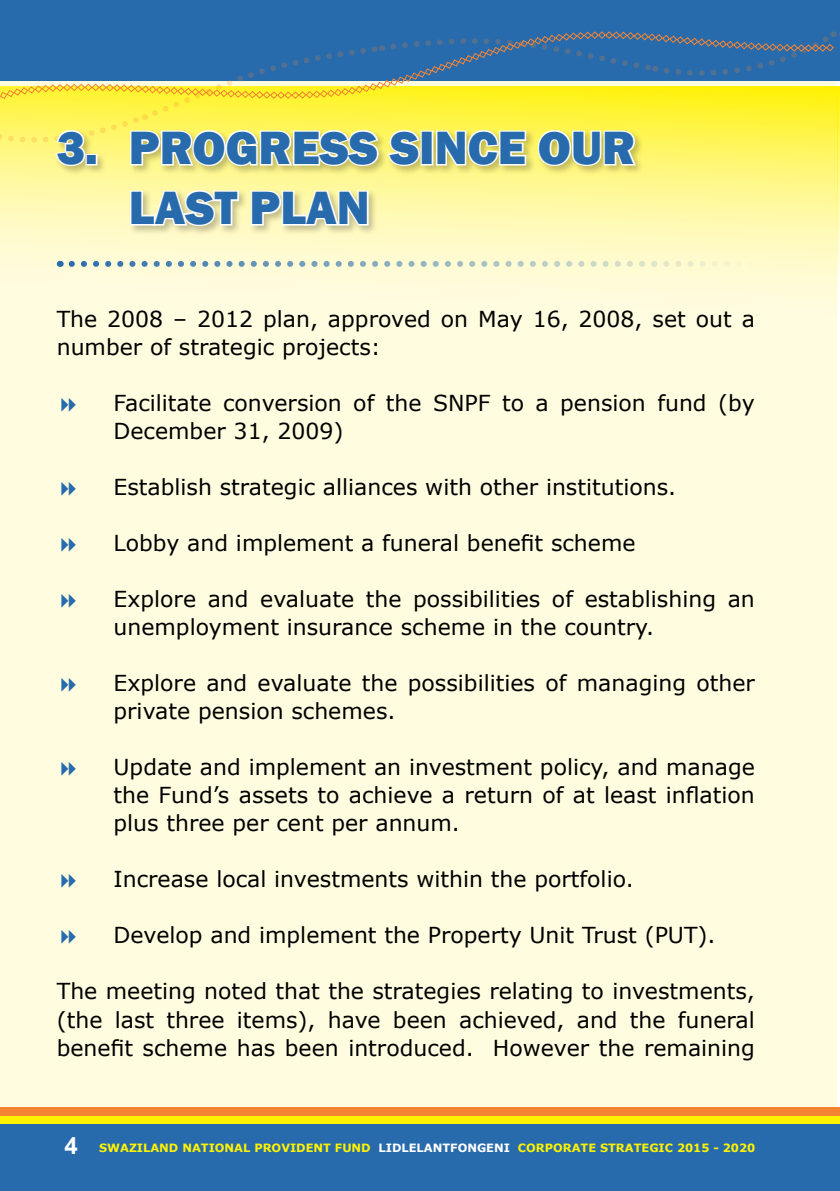
<style>
.page{position:relative;width:840px;height:1191px;background:#fff}
.page>*{position:absolute;margin:0;border:0;box-sizing:border-box;transform-origin:0 0}
.t1{font:800 48px/60px "Franklin Gothic";color:#286bac}
.t2{font:22px/28px "Verdana";color:#000}
.t3{font:700 11.4px "Verdana";color:#fff200}
.s1{font-family:"Arial";font-size:24px;color:#fff}
.s2{color:#fff}
</style>
<div class="page">
<div style="left:0;top:0;width:836px;height:1191px;background:#fffcdf"></div>
<svg style="left:0;top:235px;width:836px;height:46px;fill:#fffbd0"></svg>
<div style="left:0;top:0;width:837px;height:80px;background:#286bac"></div>
<hr style="left:836px;top:86px;width:3px;height:315px;background:#fff200">
<hr style="left:836px;top:0;width:3px;height:80px;background:#286bac">
<div style="left:0;top:1123px;width:839px;height:68px;background:#286bac"></div>
<div style="left:0;top:1115px;width:839px;height:8px;background:#fff200"></div>
<div style="left:0;top:1107px;width:839px;height:8px;background:#f58432"></div>
<svg style="left:72px;top:261px;width:673px;height:6px"></svg>
<svg style="left:0;top:30px;width:840px;height:205px"></svg>
<h1 class="t1" style="left:129px;top:118px;width:508px;text-indent:-72px">3. PROGRESS SINCE OUR<br>LAST PLAN</h1>
<p class="t2" style="left:57px;top:304px;width:699px">The 2008 – 2012 plan, approved on May 16, 2008, set out a number of strategic projects:</p>
<p class="t2" style="left:113px;top:388px;width:642px">Facilitate conversion of the SNPF to a pension fund (by<br>December 31, 2009)</p>
<p class="t2" style="left:113px;top:472px;width:564px">Establish strategic alliances with other institutions.</p>
<p class="t2" style="left:113px;top:528px;width:523px">Lobby and implement a funeral benefit scheme</p>
<p class="t2" style="left:113px;top:584px;width:642px">Explore and evaluate the possibilities of establishing an unemployment insurance scheme in the country.</p>
<p class="t2" style="left:113px;top:668px;width:642px">Explore and evaluate the possibilities of managing other private pension schemes.</p>
<p class="t2" style="left:113px;top:752px;width:642px;text-align:justify">Update and implement an investment policy, and manage the Fund’s assets to achieve a return of at least inflation plus three per cent per annum.</p>
<p class="t2" style="left:113px;top:864px;width:521px">Increase local investments within the portfolio.</p>
<p class="t2" style="left:113px;top:920px;width:603px">Develop and implement the Property Unit Trust (PUT).</p>
<p class="t2" style="left:57px;top:976px;width:699px;text-align:justify">The meeting noted that the strategies relating to investments, (the last three items), have been achieved, and the funeral benefit scheme has been introduced. However the remaining</p>
<p class="t3" style="left:64px;top:1140px;width:692px"><span class="s1">4</span> SWAZILAND NATIONAL PROVIDENT FUND <span class="s2">LIDLELANTFONGENI</span> CORPORATE STRATEGIC 2015 - 2020</p>
</div>
